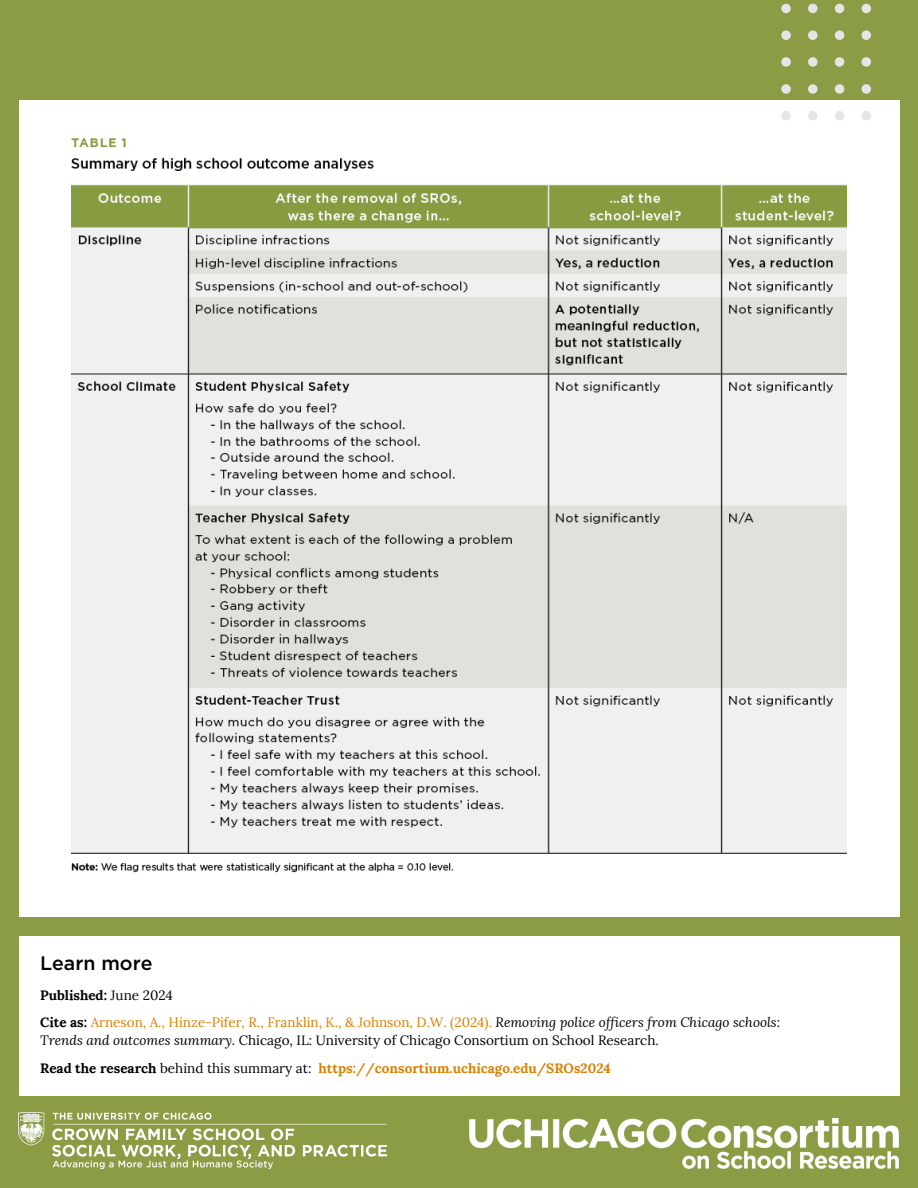
<style>
.page{position:relative;width:918px;height:1188px;background:#8a9d44}
.page>*{position:absolute;margin:0;border:0;box-sizing:border-box;transform-origin:0 0}
.t1{font:500 19.5px "Gotham";color:#000}
.t2{font:italic 13.5px/18px "Lora";color:#000}
.t3{font:700 13.5px "Lora";color:#d98000}
.t4{font:13.5px "Lora";color:#000}
.t5{font:700 13.5px "Lora";color:#000}
.s1{font-weight:400}
.s2{font-weight:700;font-style:normal}
.s3{font-style:normal;color:#d98000}
.s4{font-style:normal}
.s5{font-weight:700}
</style>
<div class="page">
<div style="left:19px;top:101px;width:880px;height:816px;background:#fff"></div>
<img style="left:19px;top:1112px;width:368px;height:56px">
<img style="left:469px;top:1119px;width:430px;height:49px">
<div style="left:19px;top:936px;width:880px;height:160px;background:#fff"></div>
<div style="left:862px;top:57px;width:9px;height:10px;background:#e4e5e6;border-radius:50%"></div>
<div style="left:862px;top:84px;width:9px;height:10px;background:#e4e5e6;border-radius:50%"></div>
<div style="left:862px;top:111px;width:9px;height:9px;background:#e4e5e6;border-radius:50%"></div>
<div style="left:862px;top:30px;width:9px;height:10px;background:#e4e5e6;border-radius:50%"></div>
<div style="left:862px;top:4px;width:9px;height:9px;background:#e4e5e6;border-radius:50%"></div>
<div style="left:835px;top:57px;width:9px;height:10px;background:#e4e5e6;border-radius:50%"></div>
<div style="left:835px;top:84px;width:9px;height:10px;background:#e4e5e6;border-radius:50%"></div>
<div style="left:835px;top:111px;width:9px;height:9px;background:#e4e5e6;border-radius:50%"></div>
<div style="left:835px;top:30px;width:9px;height:10px;background:#e4e5e6;border-radius:50%"></div>
<div style="left:835px;top:4px;width:9px;height:9px;background:#e4e5e6;border-radius:50%"></div>
<div style="left:808px;top:57px;width:10px;height:10px;background:#e4e5e6;border-radius:50%"></div>
<div style="left:808px;top:84px;width:10px;height:10px;background:#e4e5e6;border-radius:50%"></div>
<div style="left:808px;top:111px;width:10px;height:9px;background:#e4e5e6;border-radius:50%"></div>
<div style="left:808px;top:30px;width:10px;height:10px;background:#e4e5e6;border-radius:50%"></div>
<div style="left:808px;top:4px;width:10px;height:9px;background:#e4e5e6;border-radius:50%"></div>
<div style="left:781px;top:57px;width:10px;height:10px;background:#e4e5e6;border-radius:50%"></div>
<div style="left:781px;top:84px;width:10px;height:10px;background:#e4e5e6;border-radius:50%"></div>
<div style="left:781px;top:111px;width:10px;height:9px;background:#e4e5e6;border-radius:50%"></div>
<div style="left:781px;top:30px;width:10px;height:10px;background:#e4e5e6;border-radius:50%"></div>
<div style="left:781px;top:4px;width:10px;height:9px;background:#e4e5e6;border-radius:50%"></div>
<img style="left:72px;top:120px;width:775px;height:753px">
<p class="t1" style="left:40px;top:955px;width:114px">Learn more</p>
<p class="t5" style="left:40px;top:987px;width:134px">Published: <span class="s1">June 2024</span></p>
<p class="t2" style="left:40px;top:1013px;width:741px"><span class="s2">Cite as:</span> <span class="s3">Arneson, A., Hinze-Pifer, R., Franklin, K., &amp; Johnson, D.W. (2024).</span> Removing police officers from Chicago schools:<br>Trends and outcomes summary. <span class="s4">Chicago, IL: University of Chicago Consortium on School Research.</span></p>
<p class="t4" style="left:40px;top:1059px;width:273px"><span class="s5">Read the research</span> behind this summary at:</p>
<p class="t3" style="left:319px;top:1059px;width:294px">https://consortium.uchicago.edu/SROs2024</p>
</div>
